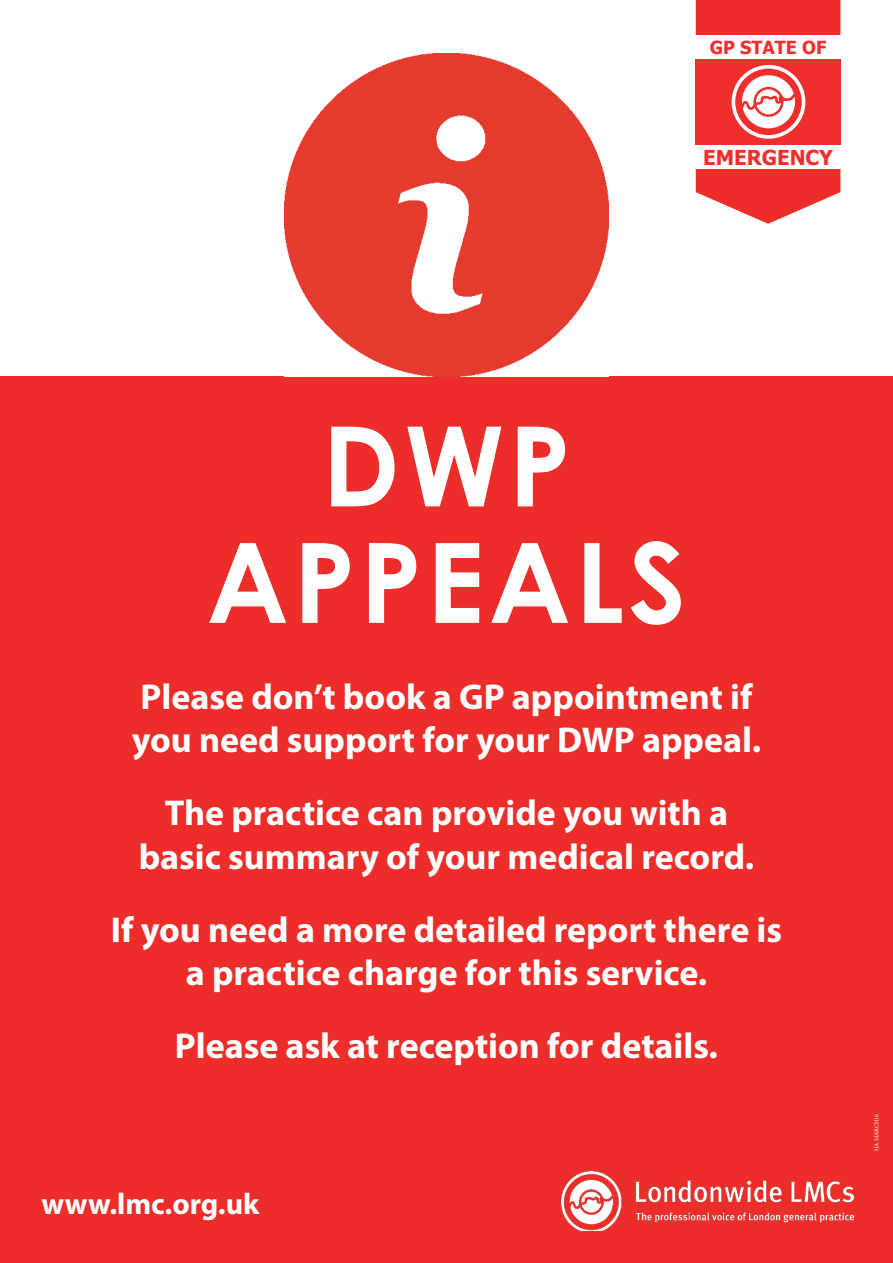
<style>
.page{position:relative;width:893px;height:1263px;background:#fff}
.page>*{position:absolute;margin:0;border:0;box-sizing:border-box;transform-origin:0 0}
.t1{font:700 111px/116.4px "Century Gothic";letter-spacing:.04em;color:#fff;text-align:center}
.t2{font:700 36px/43.2px "Myriad Pro";color:#fff;text-align:center}
.t3{font:700 30px "Myriad Pro";color:#fff}
.t4{font:700 20.55px "Tahoma";color:#ee2f2c}
.t5{font:700 18px "Tahoma";color:#ee2f2c}
.t6{font:6px "Minion Pro";color:#fff}
</style>
<div class="page">
<div style="left:0;top:376px;width:893px;height:887px;background:#ec2d29"></div>
<img style="left:561px;top:1171px;width:292px;height:60px">
<svg style="left:696px;top:0;width:144px;height:224px"></svg>
<img style="left:285px;top:53px;width:323px;height:323px">
<p class="t5" style="left:710px;top:34px;width:118px">GP STATE OF</p>
<p class="t4" style="left:703px;top:143px;width:131px">EMERGENCY</p>
<h1 class="t1" style="left:207px;top:405px;width:481px">DWP<br>APPEALS</h1>
<p class="t2" style="left:132px;top:674px;width:631px;text-align:left">Please don’t book a GP appointment if you need support for your DWP appeal.</p>
<p class="t2" style="left:139px;top:790px;width:617px">The practice can provide you with a basic summary of your medical record.</p>
<p class="t2" style="left:111px;top:907px;width:673px">If you need a more detailed report there is a practice charge for this service.</p>
<p class="t2" style="left:175px;top:1023px;width:545px">Please ask at reception for details.</p>
<p class="t3" style="left:41px;top:1184px;width:220px">www.lmc.org.uk</p>
<p class="t6" style="left:873px;top:1151px;width:39px;rotate:-90deg">HA MARCH16</p>
</div>
